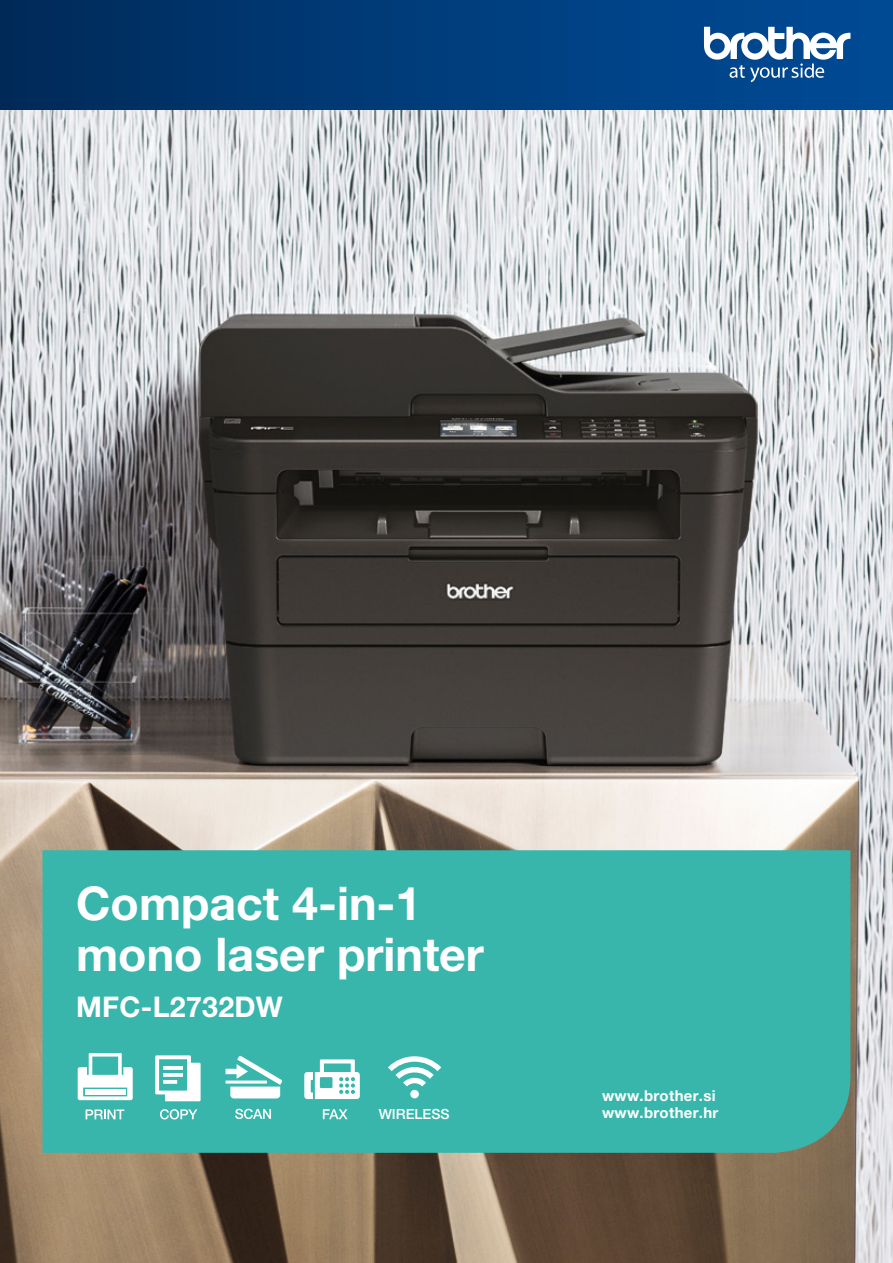
<style>
.page{position:relative;width:893px;height:1263px;background:#fff}
.page>*{position:absolute;margin:0;border:0;box-sizing:border-box;transform-origin:0 0}
.t1{font:700 46.5px/51px "Helvetica Neue LTW1 G";color:#fff}
.t2{font:700 28.5px "Helvetica Neue LTW1 G";letter-spacing:.01em;color:#fff}
.t3{font:700 15px "Helvetica Neue LTW1 G";letter-spacing:.02em;color:#fff}
.t4{font:500 14.1px "Helvetica Neue LTW1 G";color:#fff}
</style>
<div class="page">
<img style="left:0;top:110px;width:893px;height:1153px">
<div style="left:43px;top:850px;width:807px;height:303px;background:#38b6ab"></div>
<svg style="left:235px;top:1109px;width:36px;height:10px"></svg>
<svg style="left:226px;top:1055px;width:56px;height:43px"></svg>
<svg style="left:86px;top:1109px;width:38px;height:10px"></svg>
<svg style="left:78px;top:1053px;width:55px;height:47px"></svg>
<div style="left:85px;top:1089px;width:41px;height:6px;background:#fff"></div>
<svg style="left:160px;top:1109px;width:37px;height:10px"></svg>
<svg style="left:155px;top:1055px;width:46px;height:46px"></svg>
<svg style="left:304px;top:1059px;width:56px;height:40px"></svg>
<svg style="left:323px;top:1109px;width:25px;height:10px"></svg>
<svg style="left:388px;top:1056px;width:53px;height:42px"></svg>
<div style="left:0;top:0;width:893px;height:110px;background:linear-gradient(to right,#002c5b,#004c99)"></div>
<svg style="left:704px;top:27px;width:146px;height:55px"></svg>
<p class="t1" style="left:76px;top:877px;width:409px">Compact 4-in-1 mono laser printer</p>
<p class="t2" style="left:76px;top:989px;width:208px">MFC-L2732DW</p>
<p class="t3" style="left:602px;top:1087px;width:115px">www.brother.si</p>
<p class="t4" style="left:379px;top:1105px;width:72px">WIRELESS</p>
<p class="t3" style="left:602px;top:1103px;width:118px">www.brother.hr</p>
</div>
